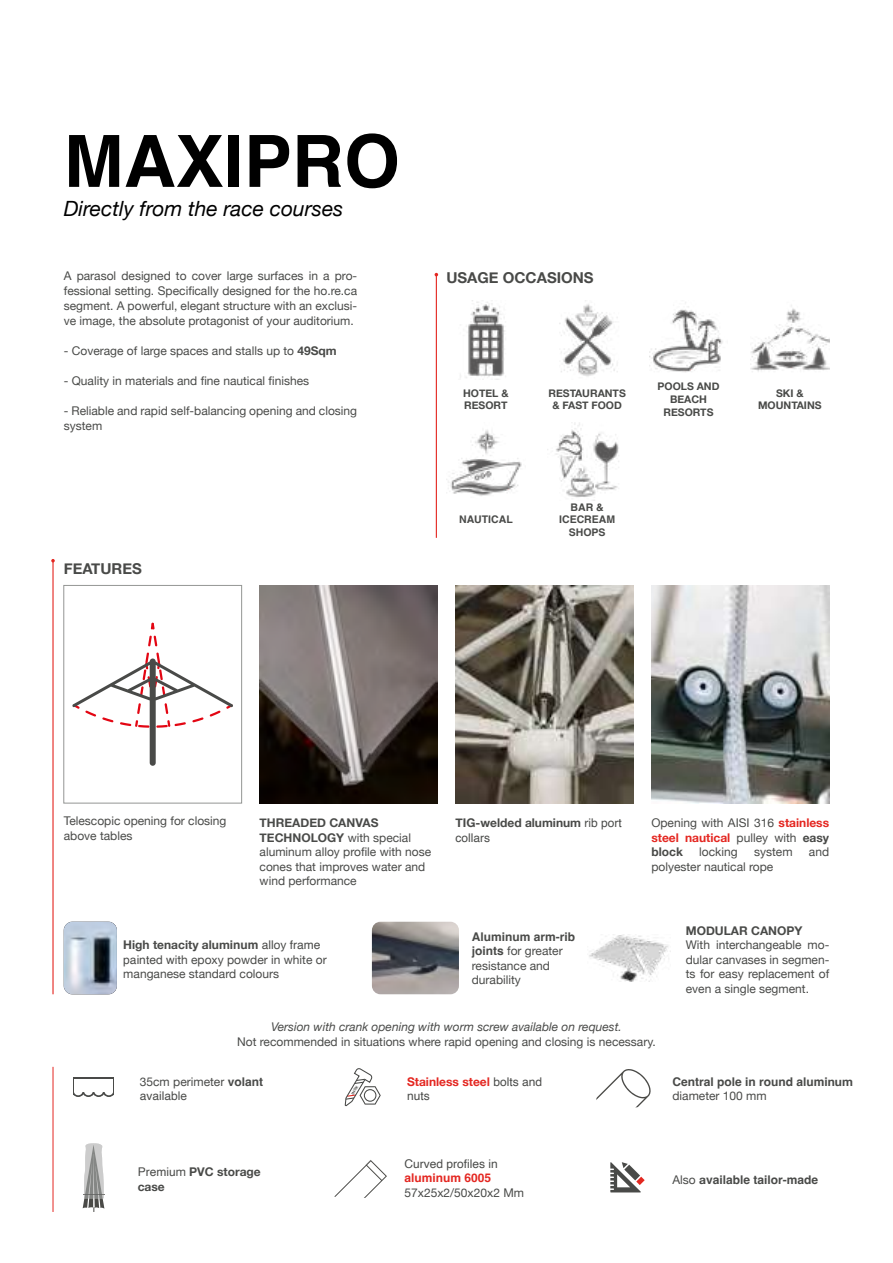
<style>
.page{position:relative;width:893px;height:1263px;background:#fff}
.page>*{position:absolute;margin:0;border:0;box-sizing:border-box;transform-origin:0 0}
.t1{font:700 72px "Helvetica";color:#000}
.t2{font:italic 21px "Helvetica Neue";color:#000}
.t3{font:700 15px "Helvetica Neue";color:#494a48}
.t4{font:12px/14.4px "Helvetica Neue";color:#494a48}
.t5{font:700 12px "Helvetica";color:#494a48}
.t6{font:700 12px/14.4px "Helvetica Neue";color:#494a48}
.t7{font:italic 12px "Helvetica Neue";color:#494a48}
.t8{font:12px "Helvetica";color:#494a48}
.t9{font:700 12px "Helvetica Neue";color:#e42721}
.t10{font:700 12px "Helvetica";color:#e42721}
.t11{font:700 10.5px/12.6px "Helvetica Neue";color:#494a48;text-align:center}
.t12{font:700 10.5px/12.6px "Helvetica";color:#494a48;text-align:center}
.t13{font:700 3.6px "Azo Sans";color:#494a48}
.s1{font-weight:700}
.s2{font-family:"Helvetica";font-weight:700}
.s3{font-family:"Helvetica"}
.s4{font-weight:400}
.s5{font-family:"Helvetica";font-weight:400}
.s6{font-weight:700;color:#e42721}
.s7{font-family:"Helvetica Neue"}
.s8{font-family:"Helvetica";font-weight:400;color:#494a48}
.s9{font-family:"Helvetica Neue";font-weight:400}
</style>
<div class="page">
<hr style="left:436px;top:275px;width:1px;height:263px;background:#e42721">
<img style="left:559px;top:304px;width:59px;height:73px">
<img style="left:460px;top:302px;width:45px;height:76px">
<img style="left:750px;top:305px;width:79px;height:67px">
<img style="left:649px;top:302px;width:74px;height:71px">
<hr style="left:52px;top:561px;width:2px;height:433px;background:#e42721">
<img style="left:64px;top:922px;width:53px;height:72px">
<img style="left:372px;top:922px;width:87px;height:72px">
<img style="left:589px;top:935px;width:82px;height:46px">
<svg style="left:151px;top:623px;width:4px;height:6px"></svg>
<svg style="left:72px;top:635px;width:161px;height:131px"></svg>
<div style="left:64px;top:585px;width:178px;height:218px;border:1px solid #949694"></div>
<img style="left:260px;top:585px;width:177px;height:218px">
<img style="left:455px;top:585px;width:178px;height:218px">
<img style="left:651px;top:585px;width:178px;height:218px">
<svg style="left:74px;top:1077px;width:40px;height:20px"></svg>
<svg style="left:344px;top:1068px;width:37px;height:39px"></svg>
<svg style="left:596px;top:1069px;width:55px;height:38px"></svg>
<svg style="left:610px;top:1162px;width:35px;height:30px"></svg>
<svg style="left:334px;top:1160px;width:53px;height:38px"></svg>
<svg style="left:83px;top:1143px;width:21px;height:69px"></svg>
<hr style="left:53px;top:1067px;width:1px;height:145px;background:#e42721">
<img style="left:555px;top:422px;width:64px;height:79px">
<img style="left:446px;top:430px;width:76px;height:66px">
<h1 class="t1" style="left:64px;top:118px;width:338px">MAXIPRO</h1>
<h2 class="t2" style="left:64px;top:194px;width:281px">Directly from the race courses</h2>
<p class="t4" style="left:64px;top:269px;width:295px;line-height:15px;text-align:justify">A parasol designed to cover large surfaces in a pro&shy;fessional setting. Specifically designed for the ho.re.ca segment. A powerful, elegant structure with an exclusi&shy;ve image, the absolute protagonist of your auditorium.</p>
<p class="t4" style="left:64px;top:344px;width:275px">- Coverage of large spaces and stalls up to <span class="s1">49Sqm</span></p>
<p class="t4" style="left:64px;top:374px;width:247px">- Quality in materials and fine nautical finishes</p>
<p class="t4" style="left:64px;top:404px;width:295px;line-height:15px">- Reliable and rapid self-balancing opening and closing system</p>
<p class="t3" style="left:64px;top:556px;width:80px">FEATURES</p>
<p class="t3" style="left:446px;top:266px;width:149px">USAGE OCCASIONS</p>
<p class="t11" style="left:657px;top:381px;width:64px">POOLS AND<br>BEACH<br>RESORTS</p>
<p class="t11" style="left:463px;top:387px;width:47px;text-align:left">HOTEL &amp;<br>RESORT</p>
<p class="t11" style="left:758px;top:387px;width:65px">SKI &amp;<br>MOUNTAINS</p>
<p class="t11" style="left:548px;top:387px;width:79px">RESTAURANTS &amp; FAST FOOD</p>
<p class="t12" style="left:459px;top:514px;width:55px">NAUTICAL</p>
<p class="t12" style="left:559px;top:502px;width:57px">BAR &amp;<br>ICECREAM<br>SHOPS</p>
<p class="t4" style="left:64px;top:814px;width:164px">Telescopic opening for closing above tables</p>
<p class="t4" style="left:260px;top:816px;width:173px"><span class="s1">THREADED CANVAS<br>TECHNOLOGY</span> with special aluminum alloy profile with nose cones that improves water and wind performance</p>
<p class="t4" style="left:123px;top:939px;width:205px"><span class="s1">High tenacity alum</span><span class="s2">inum</span> <span class="s3">allo</span>y <span class="s3">frame painted w</span>ith epoxy powder in white or manganese standard colours</p>
<p class="t6" style="left:455px;top:816px;width:168px">TIG-welded aluminum <span class="s4">ri</span><span class="s5">b port</span></p>
<p class="t8" style="left:455px;top:828px;width:36px">collars</p>
<p class="t5" style="left:472px;top:929px;width:105px">Aluminum arm-rib</p>
<p class="t4" style="left:472px;top:944px;width:92px"><span class="s2">joints</span> for greater resistance and durability</p>
<p class="t4" style="left:651px;top:816px;width:179px;text-align:justify">Opening with AISI 316 <span class="s6">stainless steel nautical</span> pulley with <span class="s1">easy block</span></p>
<p class="t4" style="left:699px;top:845px;width:40px">locking</p>
<p class="t4" style="left:754px;top:845px;width:40px">system</p>
<p class="t4" style="left:809px;top:845px;width:22px">and</p>
<p class="t4" style="left:651px;top:860px;width:124px">polyester nautical rope</p>
<p class="t6" style="left:686px;top:924px;width:118px">MODULAR CANOPY</p>
<p class="t4" style="left:686px;top:939px;width:145px;text-align:justify">With interchangeable mo&shy;dular canvases in segmen&shy;ts for easy replacement of even a single segment.</p>
<p class="t7" style="left:271px;top:1018px;width:352px">Version with crank opening with worm screw available on request.</p>
<p class="t4" style="left:237px;top:1035px;width:420px">Not recommended in situations where rapid opening and closing is necessary.</p>
<p class="t4" style="left:140px;top:1075px;width:125px">35cm perimet<span class="s3">er</span> <span class="s2">volant</span></p>
<p class="t8" style="left:140px;top:1086px;width:49px">availab<span class="s7">le</span></p>
<p class="t13" style="left:350px;top:1092px;width:11px;rotate:-59deg">INOX</p>
<p class="t9" style="left:407px;top:1072px;width:137px">Stainless stee<span class="s3">l</span> <span class="s8">bolts and</span></p>
<p class="t8" style="left:407px;top:1087px;width:24px">nuts</p>
<p class="t5" style="left:672px;top:1074px;width:182px">Central pole in round alumi<span class="s7">num</span></p>
<p class="t4" style="left:672px;top:1089px;width:96px">diameter 100 mm</p>
<p class="t6" style="left:138px;top:1165px;width:125px"><span class="s5">Premiu</span><span class="s4">m</span> PVC storage case</p>
<p class="t8" style="left:404px;top:1154px;width:95px">Curved profiles in</p>
<p class="t10" style="left:404px;top:1170px;width:88px">aluminum 6005</p>
<p class="t4" style="left:404px;top:1186px;width:121px">57x25x2/50x20x2 Mm</p>
<p class="t5" style="left:672px;top:1172px;width:147px"><span class="s9">Also</span> <span class="s7">a</span>vailable tailor-made</p>
</div>
